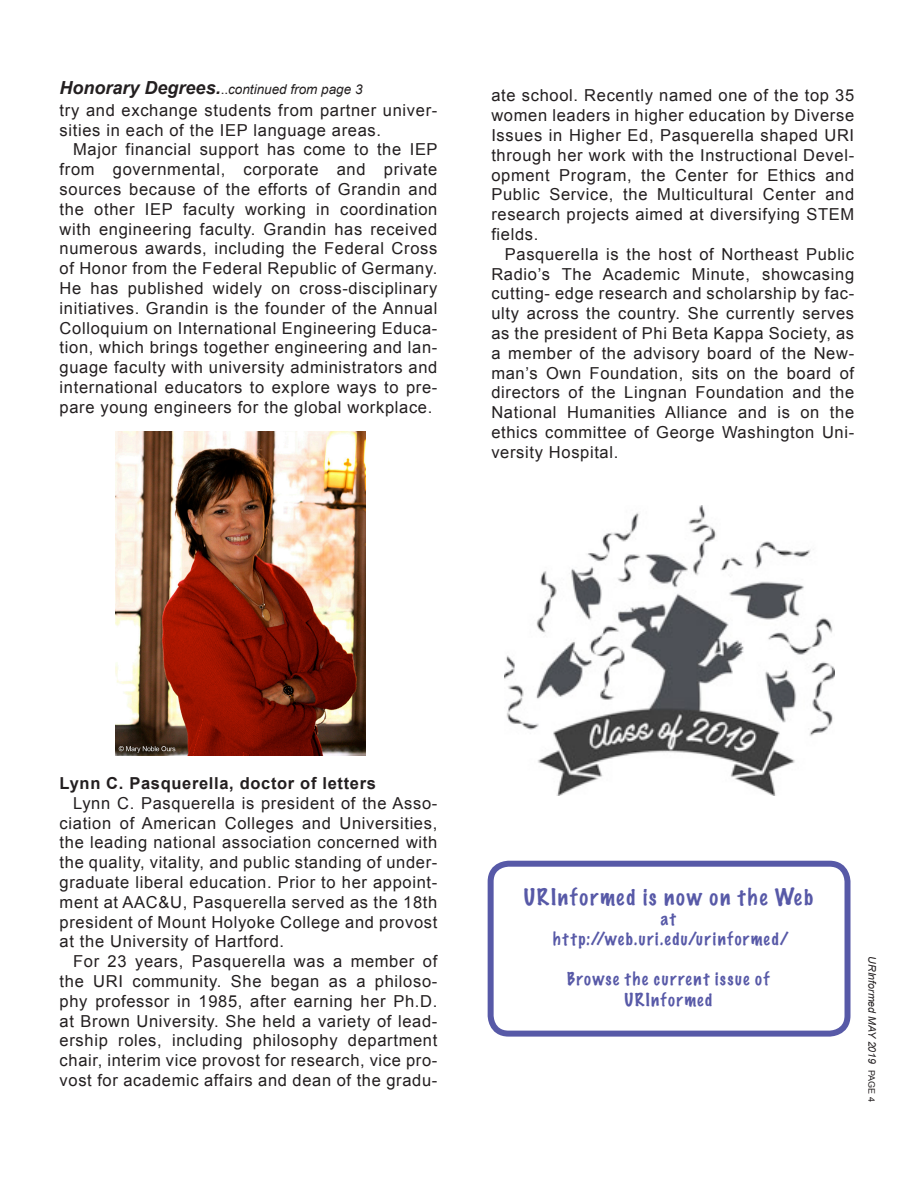
<style>
.page{position:relative;width:918px;height:1188px;background:#fff}
.page>*{position:absolute;margin:0;border:0;box-sizing:border-box;transform-origin:0 0}
.t1{font:100 21px "Marker Felt";letter-spacing:.095em;color:#2e3092}
.t2{font:16.5px/19.8px "Arial";letter-spacing:.04em;color:#231f20;text-align:justify}
.t3{font:100 16.5px/19.8px "Marker Felt";letter-spacing:.095em;color:#2e3092;text-align:center}
.t4{font:700 16.5px "Arial";letter-spacing:.04em;color:#231f20}
.t5{font:italic 13.5px "Arial";color:#231f20}
.t6{font:italic 10.5px "Arial";color:#231f20}
.s1{font-weight:700;font-size:18px}
.s2{font-style:normal}
.s3{font-style:normal;font-size:9px}
</style>
<div class="page">
<img style="left:116px;top:432px;width:249px;height:324px">
<img style="left:505px;top:506px;width:330px;height:289px">
<div style="left:488px;top:861px;width:363px;height:176px;border:6px solid #2e3092;border-radius:18px"></div>
<p class="t5" style="left:60px;top:81px;width:304px"><span class="s1">Honorary Degrees.</span><span class="s2">..</span>continued from page 3</p>
<p class="t2" style="left:60px;top:100px;width:379px">try and exchange students from partner univer&shy;sities in each of the IEP language areas.</p>
<p class="t2" style="left:60px;top:140px;width:380px;text-indent:13px">Major financial support has come to the IEP from governmental, corporate and private sources because of the efforts of Grandin and the other IEP faculty working in coordination with engineering faculty. Grandin has received numerous awards, including the Federal Cross of Honor from the Federal Republic of Germany.<br>He has published widely on cross-disciplinary initiatives. Grandin is the founder of the Annual Colloquium on International Engineering Educa&shy;tion, which brings together engineering and lan&shy;guage faculty with university administrators and international educators to explore ways to pre&shy;pare young engineers for the global workplace.</p>
<p class="t2" style="left:491px;top:86px;width:364px">ate school. Recently named one of the top 35 women leaders in higher education by Diverse Issues in Higher Ed, Pasquerella shaped URI through her work with the Instructional Devel&shy;opment Program, the Center for Ethics and Public Service, the Multicultural Center and research projects aimed at diversifying STEM fields.</p>
<p class="t2" style="left:491px;top:244px;width:364px;text-indent:13px">Pasquerella is the host of Northeast Public Radio’s The Academic Minute, showcasing cutting- edge research and scholarship by fac&shy;ulty across the country. She currently serves as the president of Phi Beta Kappa Society, as a member of the advisory board of the New&shy;man’s Own Foundation, sits on the board of directors of the Lingnan Foundation and the National Humanities Alliance and is on the ethics committee of George Washington Uni&shy;versity Hospital.</p>
<p class="t4" style="left:60px;top:772px;width:318px">Lynn C. Pasquerella, doctor of letters</p>
<p class="t2" style="left:60px;top:793px;width:379px;text-indent:13px">Lynn C. Pasquerella is president of the Asso&shy;ciation of American Colleges and Universities, the leading national association concerned with the quality, vitality, and public standing of under&shy;graduate liberal education. Prior to her appoint&shy;ment at AAC&amp;U, Pasquerella served as the 18th president of Mount Holyoke College and provost at the University of Hartford.</p>
<p class="t2" style="left:60px;top:952px;width:379px;text-indent:13px">For 23 years, Pasquerella was a member of the URI community. She began as a philoso&shy;phy professor in 1985, after earning her Ph.D. at Brown University. She held a variety of lead&shy;ership roles, including philosophy department chair, interim vice provost for research, vice pro&shy;vost for academic affairs and dean of the gradu-</p>
<p class="t1" style="left:524px;top:881px;width:291px">URInformed is now on the Web</p>
<p class="t3" style="left:553px;top:909px;width:237px">at http://web.uri.edu/urinformed/</p>
<p class="t3" style="left:567px;top:967px;width:204px;line-height:21.6px">Browse the current issue of<br>URInformed</p>
<p class="t6" style="left:879px;top:956px;width:147px;rotate:90deg">URInformed MAY 2019 <span class="s3">PAGE 4</span></p>
</div>
